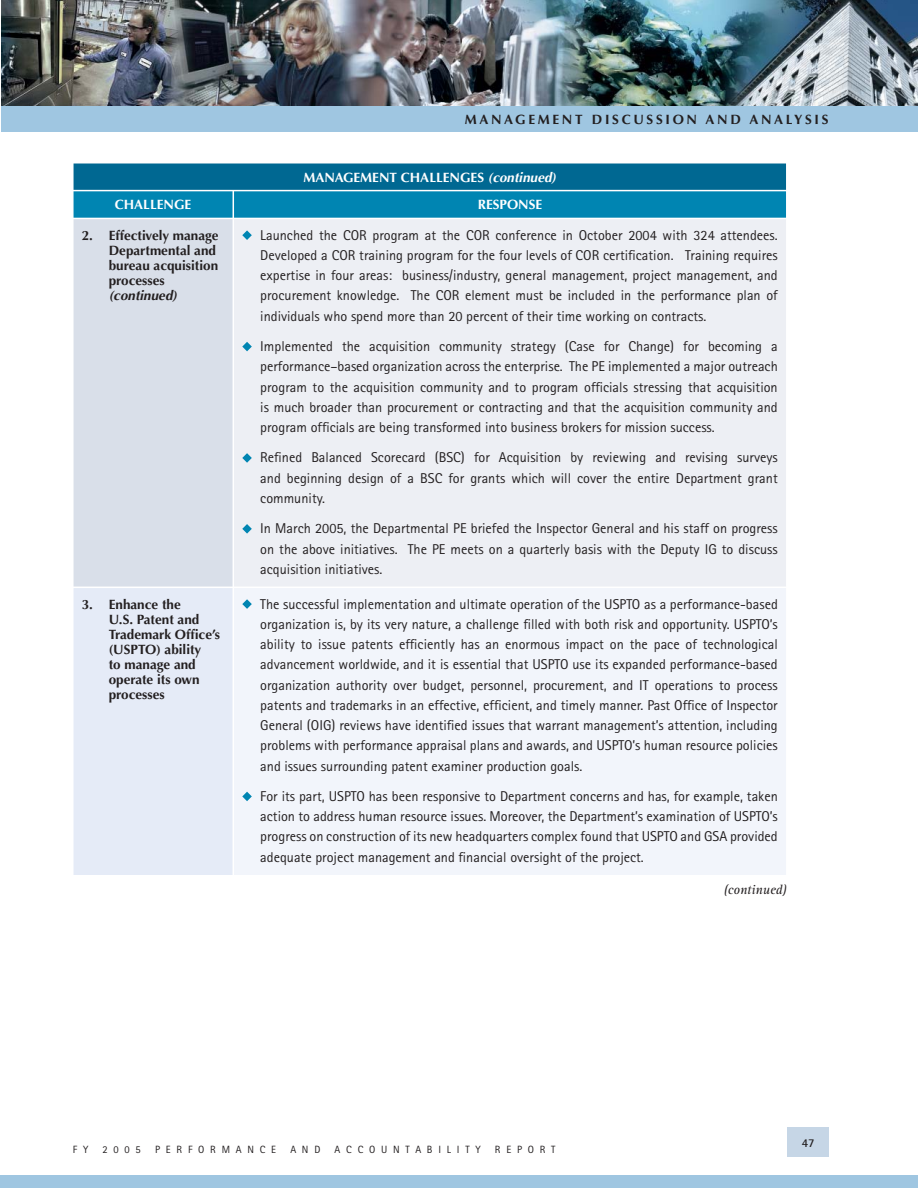
<style>
.page{position:relative;width:918px;height:1188px;background:#fff}
.page>*{position:absolute;margin:0;border:0;box-sizing:border-box;transform-origin:0 0}
.t1{font:14.25px/20.2px "Rotis Sans Serif";color:#231f20;text-align:justify}
.t2{font:700 13.5px/15px "Optima";color:#231f20}
.t3{font:700 13.5px "Optima";color:#fff}
.t4{font:700 13.5px "Optima";letter-spacing:.2em;color:#231f20}
.t5{font:italic 700 13.5px "Optima";color:#231f20}
.t6{font:italic 13.5px "Rotis Serif";color:#231f20}
.t7{font:700 12px "Rotis Sans Serif";color:#231f20}
.t8{font:10.5px "Rotis Sans Serif";letter-spacing:.55em;color:#231f20}
.s1{font-style:italic}
</style>
<div class="page">
<div style="left:73px;top:163px;width:714px;height:28px;background:#006892"></div>
<div style="left:73px;top:218px;width:160px;height:369px;background:#d9dfe9"></div>
<div style="left:233px;top:218px;width:554px;height:369px;background:#edeff4"></div>
<div style="left:73px;top:587px;width:160px;height:288px;background:#e5ebf7"></div>
<div style="left:233px;top:587px;width:554px;height:288px;background:#f2f5fb"></div>
<hr style="left:72px;top:162px;width:161px;height:2px;background:#fff">
<hr style="left:72px;top:164px;width:2px;height:26px;background:#fff">
<hr style="left:233px;top:162px;width:555px;height:2px;background:#fff">
<hr style="left:786px;top:164px;width:2px;height:26px;background:#fff">
<svg style="left:73px;top:191px;width:713px;height:27px;background:#0688b4"></svg>
<hr style="left:72px;top:218px;width:161px;height:1px;background:#fff">
<hr style="left:72px;top:219px;width:2px;height:368px;background:#fff">
<hr style="left:233px;top:218px;width:555px;height:1px;background:#fff">
<hr style="left:786px;top:219px;width:2px;height:368px;background:#fff">
<hr style="left:72px;top:587px;width:161px;height:1px;background:#fff">
<hr style="left:72px;top:588px;width:2px;height:287px;background:#fff">
<hr style="left:233px;top:587px;width:555px;height:1px;background:#fff">
<hr style="left:786px;top:588px;width:2px;height:287px;background:#fff">
<hr style="left:72px;top:190px;width:716px;height:1px;background:#fff">
<hr style="left:233px;top:588px;width:1px;height:287px;background:#fff">
<hr style="left:233px;top:219px;width:1px;height:368px;background:#fff">
<svg style="left:242px;top:230px;width:10px;height:10px"></svg>
<svg style="left:242px;top:342px;width:10px;height:9px"></svg>
<svg style="left:242px;top:453px;width:10px;height:10px"></svg>
<svg style="left:242px;top:524px;width:10px;height:10px"></svg>
<svg style="left:242px;top:599px;width:10px;height:10px"></svg>
<svg style="left:242px;top:792px;width:10px;height:9px"></svg>
<div style="left:788px;top:1127px;width:41px;height:29px;background:#c6d6e6"></div>
<div style="left:1px;top:1176px;width:917px;height:12px;background:#9fc6e1"></div>
<img style="left:1px;top:0;width:917px;height:106px">
<div style="left:1px;top:106px;width:917px;height:25px;background:#9fc6e1"></div>
<p class="t4" style="left:465px;top:113px;width:365px">MANAGEMENT DISCUSSION AND ANALYSIS</p>
<p class="t3" style="left:303px;top:171px;width:254px">MANAGEMENT CHALLENGES <span class="s1">(continued)</span></p>
<p class="t3" style="left:115px;top:199px;width:78px">CHALLENGE</p>
<p class="t3" style="left:478px;top:199px;width:66px">RESPONSE</p>
<p class="t2" style="left:109px;top:230px;width:111px;text-indent:-27px">2. Effectively manage<br>Departmental and bureau acquisition processes</p>
<p class="t5" style="left:109px;top:290px;width:70px">(continued)</p>
<p class="t1" style="left:260px;top:226px;width:519px">Launched the COR program at the COR conference in October 2004 with 324 attendees.<br>Developed a COR training program for the four levels of COR certification. Training requires expertise in four areas: business/industry, general management, project management, and procurement knowledge. The COR element must be included in the performance plan of individuals who spend more than 20 percent of their time working on contracts.</p>
<p class="t1" style="left:260px;top:338px;width:519px">Implemented the acquisition community strategy (Case for Change) for becoming a performance–based organization across the enterprise. The PE implemented a major outreach program to the acquisition community and to program officials stressing that acquisition is much broader than procurement or contracting and that the acquisition community and program officials are being transformed into business brokers for mission success.</p>
<p class="t1" style="left:260px;top:449px;width:519px">Refined Balanced Scorecard (BSC) for Acquisition by reviewing and revising surveys and beginning design of a BSC for grants which will cover the entire Department grant community.</p>
<p class="t1" style="left:260px;top:520px;width:519px">In March 2005, the Departmental PE briefed the Inspector General and his staff on progress on the above initiatives. The PE meets on a quarterly basis with the Deputy IG to discuss acquisition initiatives.</p>
<p class="t2" style="left:109px;top:598px;width:113px;text-indent:-27px">3. Enhance the<br>U.S. Patent and<br>Trademark Office’s (USPTO) ability<br>to manage and operate its own processes</p>
<p class="t1" style="left:260px;top:595px;width:519px">The successful implementation and ultimate operation of the USPTO as a performance-based organization is, by its very nature, a challenge filled with both risk and opportunity. USPTO’s ability to issue patents efficiently has an enormous impact on the pace of technological advancement worldwide, and it is essential that USPTO use its expanded performance-based organization authority over budget, personnel, procurement, and IT operations to process patents and trademarks in an effective, efficient, and timely manner. Past Office of Inspector General (OIG) reviews have identified issues that warrant management’s attention, including problems with performance appraisal plans and awards, and USPTO’s human resource policies and issues surrounding patent examiner production goals.</p>
<p class="t1" style="left:260px;top:787px;width:519px">For its part, USPTO has been responsive to Department concerns and has, for example, taken action to address human resource issues. Moreover, the Department’s examination of USPTO’s progress on construction of its new headquarters complex found that USPTO and GSA provided adequate project management and financial oversight of the project.</p>
<p class="t6" style="left:724px;top:884px;width:65px">(continued)</p>
<p class="t8" style="left:73px;top:1145px;width:17px">F Y</p>
<p class="t8" style="left:103px;top:1145px;width:40px">2005</p>
<p class="t8" style="left:155px;top:1145px;width:122px">PERFORMANCE</p>
<p class="t8" style="left:290px;top:1145px;width:32px">AND</p>
<p class="t8" style="left:335px;top:1145px;width:148px">ACCOUNTABILITY</p>
<p class="t8" style="left:495px;top:1145px;width:62px">REPORT</p>
<p class="t7" style="left:802px;top:1138px;width:14px">47</p>
</div>
